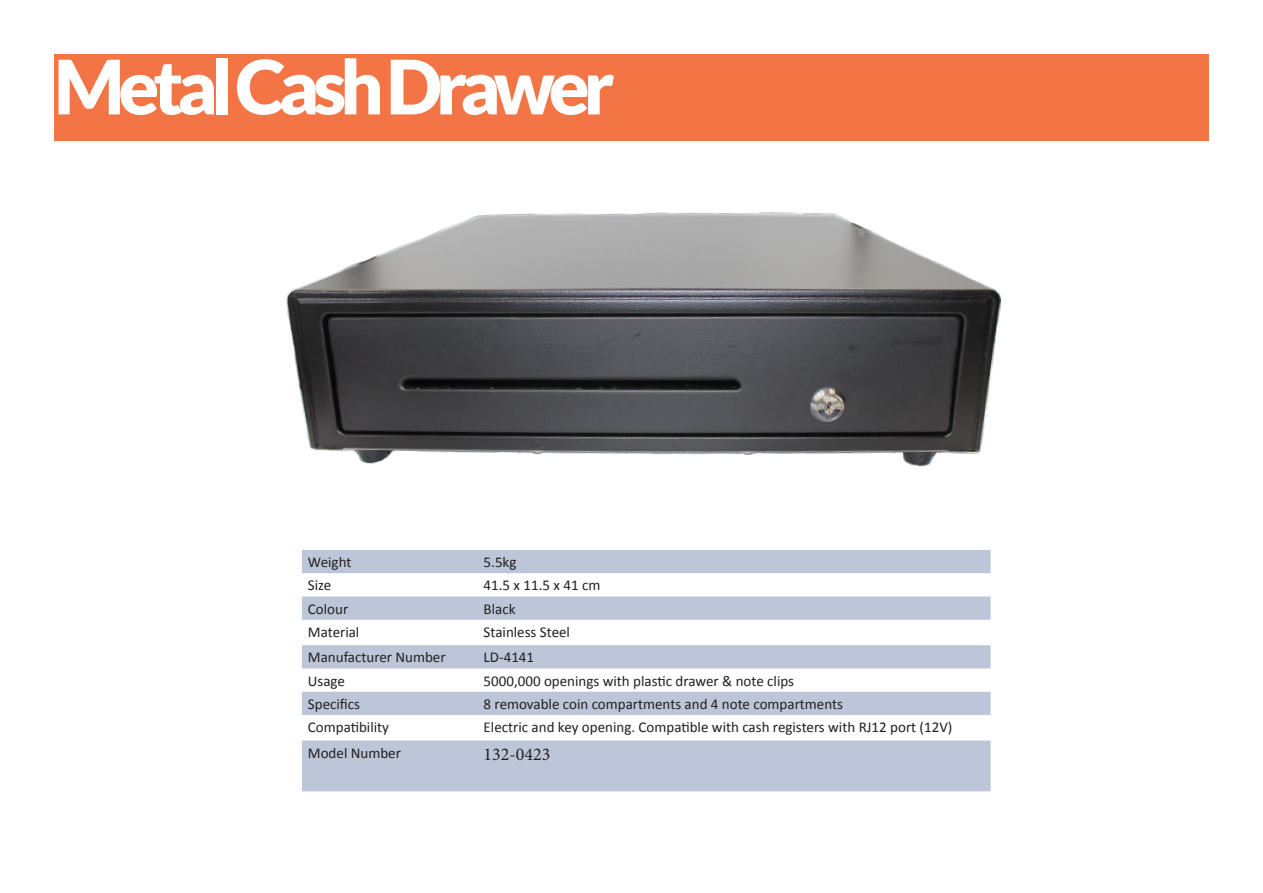
<style>
.page{position:relative;width:1263px;height:893px;background:#fff}
.page>*{position:absolute;margin:0;border:0;box-sizing:border-box;transform-origin:0 0}
.t1{font:900 75px "Lato";letter-spacing:-.08em;color:#fff}
.t2{font:18px "Minion Pro";color:#231f20}
.t3{font:15px "Calibri";color:#231f20}
</style>
<div class="page">
<div style="left:54px;top:54px;width:1155px;height:86px;background:#f37546"></div>
<img style="left:286px;top:212px;width:715px;height:255px">
<svg style="left:302px;top:550px;width:688px;height:241px;fill:#bdc6d8"></svg>
<p class="t1" style="left:54px;top:43px;width:562px">Metal Cash Drawer</p>
<p class="t3" style="left:308px;top:553px;width:45px">Weight</p>
<p class="t3" style="left:484px;top:553px;width:34px">5.5kg</p>
<p class="t3" style="left:308px;top:576px;width:25px">Size</p>
<p class="t3" style="left:484px;top:576px;width:118px">41.5 x 11.5 x 41 cm</p>
<p class="t3" style="left:308px;top:599px;width:42px">Colour</p>
<p class="t3" style="left:484px;top:599px;width:33px">Black</p>
<p class="t3" style="left:308px;top:622px;width:53px">Material</p>
<p class="t3" style="left:484px;top:622px;width:88px">Stainless Steel</p>
<p class="t3" style="left:308px;top:648px;width:139px">Manufacturer Number</p>
<p class="t3" style="left:484px;top:648px;width:52px">LD-4141</p>
<p class="t3" style="left:308px;top:671px;width:39px">Usage</p>
<p class="t3" style="left:484px;top:671px;width:312px">5000,000 openings with plastic drawer &amp; note clips</p>
<p class="t3" style="left:308px;top:694px;width:54px">Specifics</p>
<p class="t3" style="left:484px;top:694px;width:361px">8 removable coin compartments and 4 note compartments</p>
<p class="t3" style="left:308px;top:718px;width:83px">Compatibility</p>
<p class="t3" style="left:484px;top:718px;width:470px">Electric and key opening. Compatible with cash registers with RJ12 port (12V)</p>
<p class="t3" style="left:308px;top:743px;width:95px">Model Number</p>
<p class="t2" style="left:484px;top:742px;width:68px">132-0423</p>
</div>
